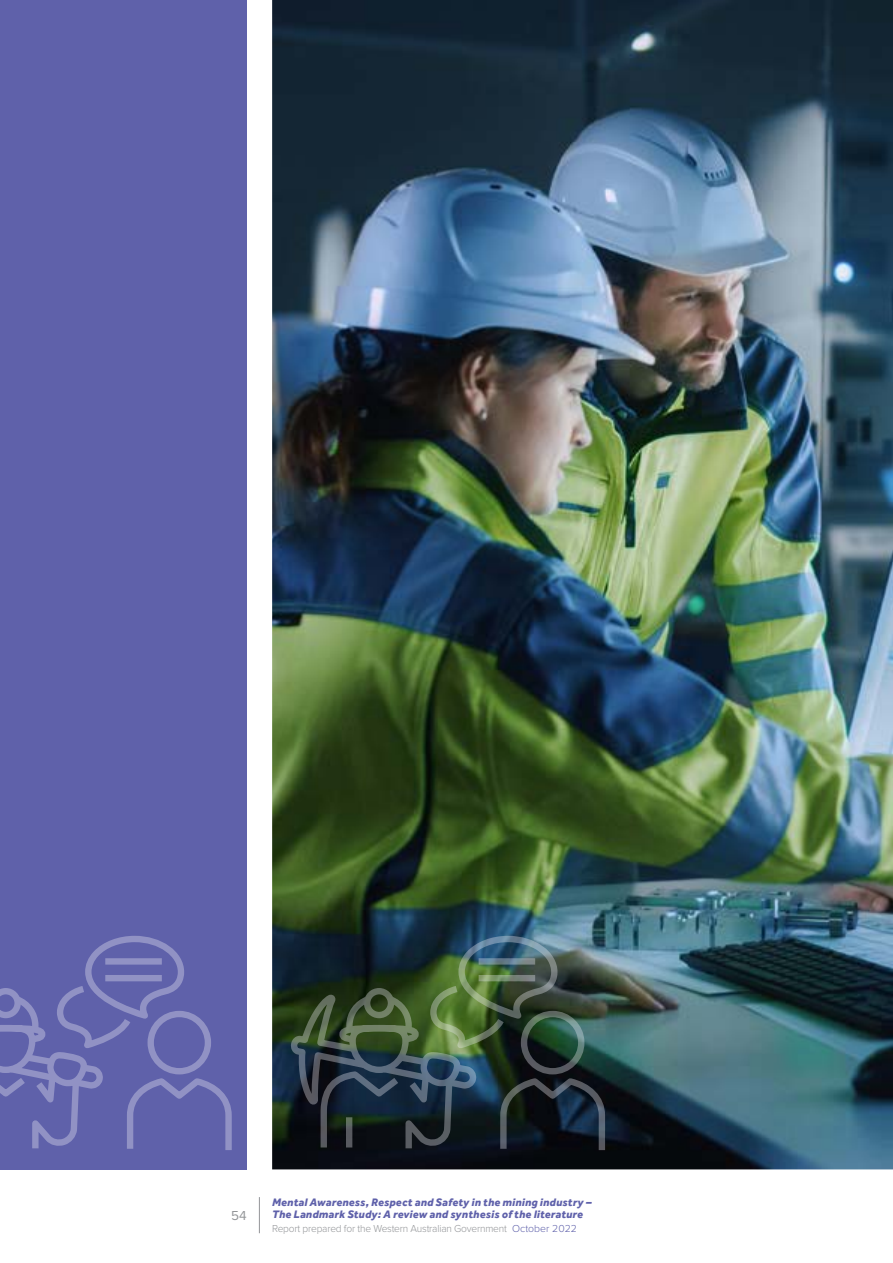
<style>
.page{position:relative;width:893px;height:1263px;background:#fff}
.page>*{position:absolute;margin:0;border:0;box-sizing:border-box;transform-origin:0 0}
.t1{font:13.5px "Proxima Nova";color:#939598}
.t2{font:italic 800 11.25px/12px "Effra";letter-spacing:.02em;color:#5f61aa}
.t3{font:300 10.5px "Proxima Nova";letter-spacing:-.02em;color:#939598}
.s1{color:#5f61aa}
</style>
<div class="page">
<hr style="left:259px;top:1197px;width:1px;height:36px;background:#939598">
<img style="left:272px;top:0;width:621px;height:1169px">
<div style="left:0;top:0;width:247px;height:1169px;background:#5f61aa"></div>
<svg style="left:0;top:936px;width:232px;height:214px"></svg>
<img style="left:286px;top:932px;width:322px;height:219px">
<p class="t1" style="left:231px;top:1210px;width:17px">54</p>
<p class="t2" style="left:272px;top:1196px;width:321px">Mental Awareness, Respect and Safety in the mining industry –<br>The Landmark Study: A review and synthesis of the literature</p>
<p class="t3" style="left:272px;top:1224px;width:306px">Report prepared for the Western Australian Government <span class="s1">October 2022</span></p>
</div>
